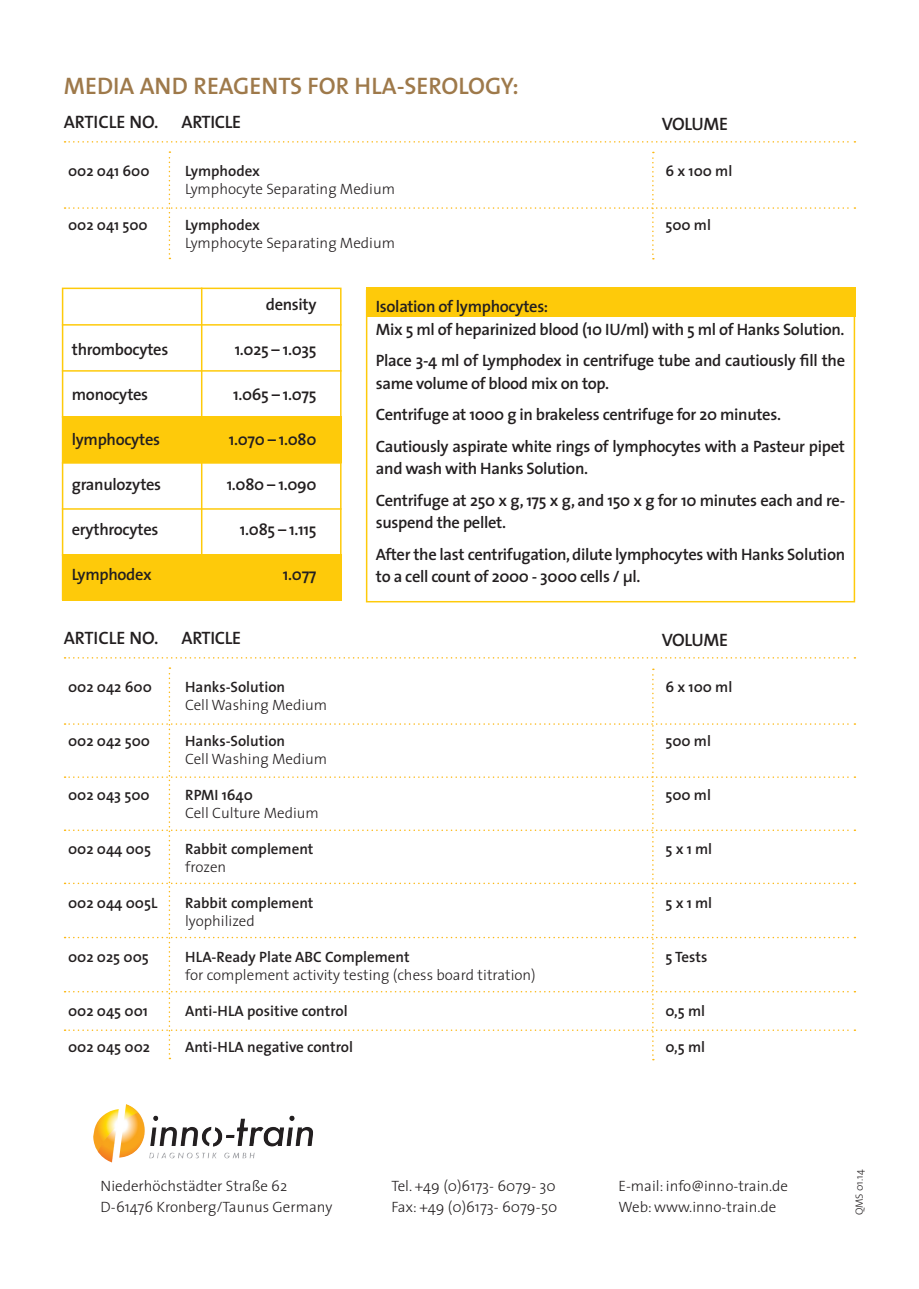
<style>
.page{position:relative;width:919px;height:1289px;background:#fff}
.page>*{position:absolute;margin:0;border:0;box-sizing:border-box;transform-origin:0 0}
.t1{font:600 24px "The Sans";color:#9e794a}
.t2{font:600 18px "The Sans";letter-spacing:-.02em;color:#231f20}
.t3{font:600 18px "The Sans";color:#231f20}
.t4{font:600 16.5px/22.5px "The Sans";letter-spacing:-.02em;color:#231f20}
.t5{font:300 15px "The Sans";color:#231f20}
.t6{font:600 15px "The Sans";color:#231f20}
.t7{font:300 10.5px "The Sans";color:#231f20}
</style>
<div class="page">
<img style="left:93px;top:1104px;width:202px;height:58px">
<svg style="left:65px;top:141px;width:790px;height:2px"></svg>
<svg style="left:65px;top:657px;width:790px;height:1px"></svg>
<svg style="left:65px;top:151px;width:790px;height:108px"></svg>
<svg style="left:65px;top:667px;width:790px;height:393px"></svg>
<div style="left:62px;top:416px;width:279px;height:46px;background:#feca0a"></div>
<div style="left:62px;top:554px;width:279px;height:46px;background:#feca0a"></div>
<div style="left:62px;top:287px;width:279px;height:313px;border:2px solid #feca0a"></div>
<hr style="left:62px;top:324px;width:279px;height:1px;background:#feca0a">
<hr style="left:62px;top:370px;width:279px;height:1px;background:#feca0a">
<hr style="left:62px;top:416px;width:279px;height:1px;background:#feca0a">
<hr style="left:62px;top:462px;width:279px;height:1px;background:#feca0a">
<hr style="left:62px;top:508px;width:279px;height:1px;background:#feca0a">
<hr style="left:62px;top:554px;width:279px;height:1px;background:#feca0a">
<hr style="left:201px;top:287px;width:1px;height:303px;background:#feca0a">
<div style="left:366px;top:287px;width:489px;height:30px;background:#feca0a"></div>
<div style="left:366px;top:290px;width:489px;height:312px;border:2px solid #feca0a"></div>
<p class="t1" style="left:64px;top:65px;width:456px">MEDIA AND REAGENTS FOR HLA-SEROLOGY:</p>
<p class="t3" style="left:64px;top:107px;width:96px">ARTICLE NO.</p>
<p class="t2" style="left:182px;top:107px;width:61px">ARTICLE</p>
<p class="t2" style="left:661px;top:109px;width:68px">VOLUME</p>
<p class="t6" style="left:68px;top:158px;width:83px">002 041 600</p>
<p class="t6" style="left:185px;top:158px;width:76px">Lymphodex</p>
<p class="t6" style="left:665px;top:158px;width:68px">6 x 100 ml</p>
<p class="t5" style="left:185px;top:177px;width:211px">Lymphocyte Separating Medium</p>
<p class="t6" style="left:68px;top:212px;width:81px">002 041 500</p>
<p class="t6" style="left:185px;top:212px;width:76px">Lymphodex</p>
<p class="t6" style="left:665px;top:212px;width:47px">500 ml</p>
<p class="t5" style="left:185px;top:231px;width:211px">Lymphocyte Separating Medium</p>
<p class="t4" style="left:266px;top:292px;width:52px">density</p>
<p class="t4" style="left:72px;top:337px;width:98px">thrombocytes</p>
<p class="t4" style="left:235px;top:337px;width:83px">1.025 – 1.035</p>
<p class="t4" style="left:72px;top:382px;width:78px">monocytes</p>
<p class="t4" style="left:233px;top:382px;width:85px">1.065 – 1.075</p>
<p class="t4" style="left:72px;top:427px;width:90px">lymphocytes</p>
<p class="t4" style="left:229px;top:427px;width:89px">1.070 – 1.080</p>
<p class="t4" style="left:72px;top:472px;width:91px">granulozytes</p>
<p class="t4" style="left:227px;top:472px;width:91px">1.080 – 1.090</p>
<p class="t4" style="left:72px;top:517px;width:88px">erythrocytes</p>
<p class="t4" style="left:240px;top:517px;width:78px">1.085 – 1.115</p>
<p class="t4" style="left:72px;top:562px;width:81px">Lymphodex</p>
<p class="t4" style="left:283px;top:562px;width:35px">1.077</p>
<p class="t4" style="left:376px;top:295px;width:174px">Isolation of lymphocytes:</p>
<p class="t4" style="left:376px;top:317px;width:470px">Mix 5 ml of heparinized blood (10 IU/ml) with 5 ml of Hanks Solution.</p>
<p class="t4" style="left:376px;top:349px;width:471px">Place 3-4 ml of Lymphodex in centrifuge tube and cautiously fill the same volume of blood mix on top.</p>
<p class="t4" style="left:376px;top:403px;width:406px">Centrifuge at 1000 g in brakeless centrifuge for 20 minutes.</p>
<p class="t4" style="left:376px;top:434px;width:470px">Cautiously aspirate white rings of lymphocytes with a Pasteur pipet and wash with Hanks Solution.</p>
<p class="t4" style="left:376px;top:488px;width:470px">Centrifuge at 250 x g, 175 x g, and 150 x g for 10 minutes each and re&shy;suspend the pellet.</p>
<p class="t4" style="left:376px;top:542px;width:470px">After the last centrifugation, dilute lymphocytes with Hanks Solution to a cell count of 2000 - 3000 cells / µl.</p>
<p class="t3" style="left:64px;top:623px;width:96px">ARTICLE NO.</p>
<p class="t2" style="left:182px;top:623px;width:61px">ARTICLE</p>
<p class="t2" style="left:661px;top:625px;width:68px">VOLUME</p>
<p class="t6" style="left:68px;top:674px;width:85px">002 042 600</p>
<p class="t6" style="left:185px;top:674px;width:102px">Hanks-Solution</p>
<p class="t6" style="left:665px;top:674px;width:68px">6 x 100 ml</p>
<p class="t5" style="left:185px;top:692px;width:143px">Cell Washing Medium</p>
<p class="t6" style="left:68px;top:728px;width:83px">002 042 500</p>
<p class="t6" style="left:185px;top:728px;width:102px">Hanks-Solution</p>
<p class="t6" style="left:665px;top:728px;width:47px">500 ml</p>
<p class="t5" style="left:185px;top:746px;width:143px">Cell Washing Medium</p>
<p class="t6" style="left:68px;top:782px;width:83px">002 043 500</p>
<p class="t6" style="left:185px;top:782px;width:69px">RPMI 1640</p>
<p class="t6" style="left:665px;top:782px;width:47px">500 ml</p>
<p class="t5" style="left:185px;top:800px;width:135px">Cell Culture Medium</p>
<p class="t6" style="left:68px;top:836px;width:85px">002 044 005</p>
<p class="t6" style="left:185px;top:836px;width:130px">Rabbit complement</p>
<p class="t6" style="left:665px;top:836px;width:48px">5 x 1 ml</p>
<p class="t5" style="left:185px;top:854px;width:43px">frozen</p>
<p class="t6" style="left:68px;top:890px;width:91px">002 044 005L</p>
<p class="t6" style="left:185px;top:890px;width:130px">Rabbit complement</p>
<p class="t6" style="left:665px;top:890px;width:48px">5 x 1 ml</p>
<p class="t5" style="left:185px;top:908px;width:71px">lyophilized</p>
<p class="t6" style="left:68px;top:944px;width:82px">002 025 005</p>
<p class="t6" style="left:185px;top:944px;width:226px">HLA-Ready Plate ABC Complement</p>
<p class="t6" style="left:665px;top:944px;width:44px">5 Tests</p>
<p class="t5" style="left:185px;top:962px;width:352px">for complement activity testing (chess board titration)</p>
<p class="t6" style="left:68px;top:998px;width:81px">002 045 001</p>
<p class="t6" style="left:185px;top:998px;width:164px">Anti-HLA positive control</p>
<p class="t6" style="left:665px;top:998px;width:41px">0,5 ml</p>
<p class="t6" style="left:68px;top:1034px;width:84px">002 045 002</p>
<p class="t6" style="left:185px;top:1034px;width:169px">Anti-HLA negative control</p>
<p class="t6" style="left:665px;top:1034px;width:41px">0,5 ml</p>
<p class="t5" style="left:101px;top:1173px;width:188px">Niederhöchstädter Straße 62</p>
<p class="t5" style="left:101px;top:1194px;width:233px">D-61476 Kronberg/Taunus Germany</p>
<p class="t5" style="left:391px;top:1173px;width:166px">Tel. +49 (0)6173- 6079- 30</p>
<p class="t5" style="left:391px;top:1194px;width:167px">Fax: +49 (0)6173- 6079-50</p>
<p class="t5" style="left:618px;top:1173px;width:171px">E-mail: info@inno-train.de</p>
<p class="t5" style="left:618px;top:1194px;width:159px">Web: www.inno-train.de</p>
<p class="t7" style="left:850px;top:1215px;width:47px;rotate:-90deg">QMS 01.14</p>
</div>
